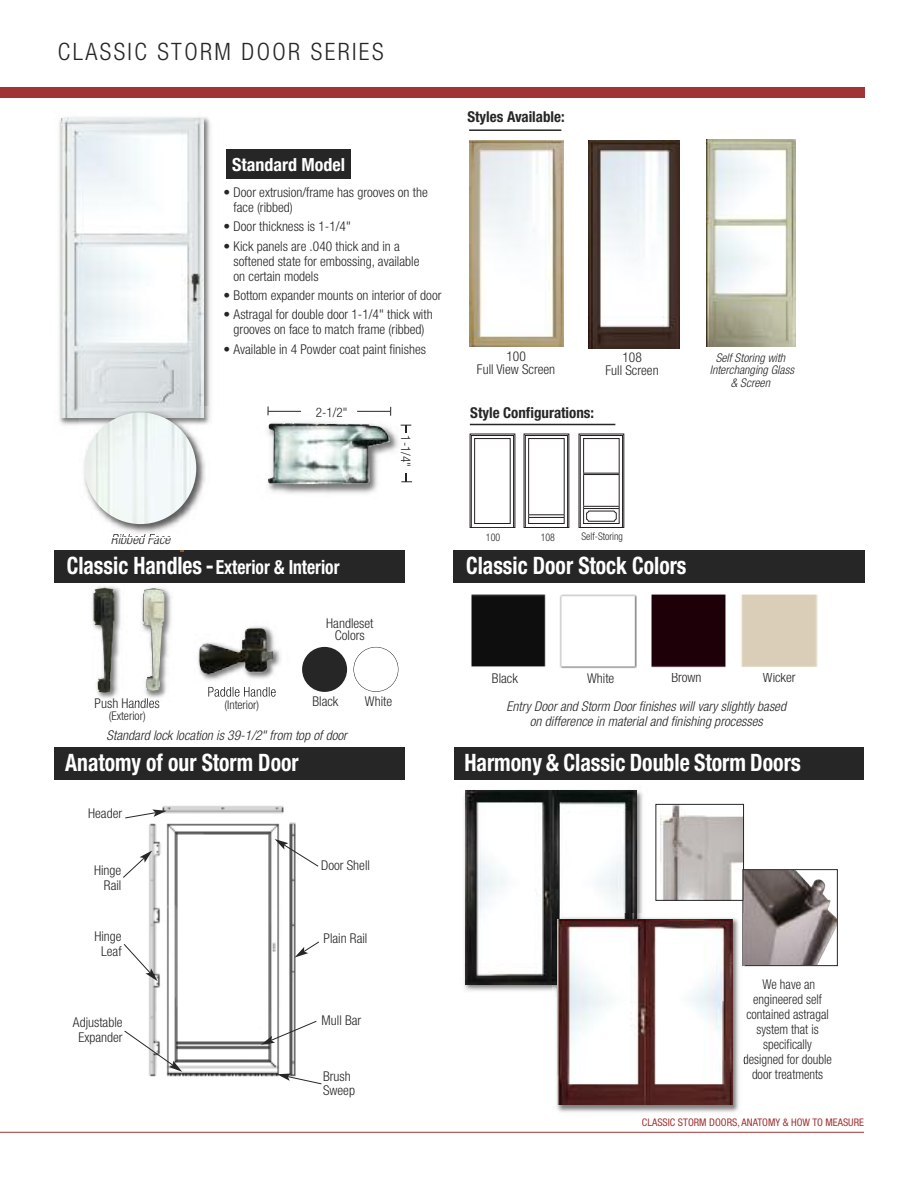
<style>
.page{position:relative;width:918px;height:1188px;background:#fff}
.page>*{position:absolute;margin:0;border:0;box-sizing:border-box;transform-origin:0 0}
.t1{font:700 condensed 24px "Helvetica Neue";color:#fff;scale:.9 1}
.t2{font:700 condensed 24px "Helvetica Neue";color:#fff;scale:.91 1}
.t3{font:300 condensed 24px "Helvetica Neue";letter-spacing:.1em;color:#272627}
.t4{font:700 condensed 19.5px "Helvetica Neue";color:#fff;scale:.9 1}
.t5{font:700 condensed 18px "Helvetica Neue";color:#fff}
.t6{font:700 condensed 15px "Helvetica Neue";color:#272627}
.t7{font:300 condensed 13.5px/15px "Helvetica Neue";color:#272627;text-align:center}
.t8{font:italic 300 condensed 13.5px/15px "Helvetica Neue";letter-spacing:.005em;color:#272627;text-align:center}
.t9{font:300 condensed 13.5px/15px "Helvetica Neue";color:#272627;text-align:center;scale:.94 1}
.t10{font:300 condensed 13.2px "Helvetica Neue";color:#272627}
.t11{font:italic 300 condensed 12px/12.8px "Helvetica Neue";letter-spacing:.005em;color:#272627;text-align:center}
.t12{font:300 condensed 12px "Helvetica Neue";color:#272627}
.t13{font:condensed 10.5px "Helvetica Neue";color:#a13536}
.t14{font:300 condensed 10.5px "Helvetica Neue";color:#272627;scale:.95 1}
.s1{font-size:24px}
</style>
<div class="page">
<hr style="left:0;top:1132px;width:864px;height:1px;background:#a13536">
<div style="left:0;top:87px;width:864px;height:11px;background:#a13536"></div>
<img style="left:589px;top:140px;width:91px;height:208px">
<img style="left:471px;top:594px;width:166px;height:75px">
<img style="left:80px;top:582px;width:49px;height:117px">
<img style="left:93px;top:588px;width:22px;height:105px">
<img style="left:129px;top:582px;width:52px;height:121px">
<svg style="left:129px;top:698px;width:10px;height:6px"></svg>
<img style="left:139px;top:698px;width:20px;height:6px">
<img style="left:143px;top:588px;width:21px;height:103px">
<img style="left:198px;top:626px;width:107px;height:61px">
<img style="left:208px;top:687px;width:68px;height:10px">
<img style="left:199px;top:628px;width:74px;height:47px">
<img style="left:651px;top:594px;width:167px;height:74px">
<div style="left:302px;top:647px;width:45px;height:45px;background:#272627;border-radius:50%"></div>
<div style="left:353px;top:647px;width:45px;height:45px;border:1px solid #272627;border-radius:50%"></div>
<div style="left:54px;top:550px;width:810px;height:32px;background:#272627"></div>
<img style="left:149px;top:806px;width:147px;height:271px">
<div style="left:54px;top:748px;width:810px;height:32px;background:#272627"></div>
<svg style="left:125px;top:809px;width:42px;height:10px"></svg>
<svg style="left:275px;top:839px;width:44px;height:28px"></svg>
<svg style="left:295px;top:941px;width:24px;height:17px"></svg>
<svg style="left:261px;top:1020px;width:56px;height:25px"></svg>
<svg style="left:277px;top:1074px;width:45px;height:11px"></svg>
<svg style="left:123px;top:850px;width:29px;height:29px"></svg>
<svg style="left:123px;top:943px;width:35px;height:38px"></svg>
<svg style="left:124px;top:1030px;width:58px;height:42px"></svg>
<div style="left:405px;top:743px;width:48px;height:43px;background:#fff"></div>
<div style="left:406px;top:547px;width:47px;height:44px;background:#fff"></div>
<img style="left:59px;top:117px;width:152px;height:309px">
<img style="left:62px;top:118px;width:142px;height:300px">
<img style="left:79px;top:418px;width:131px;height:116px">
<img style="left:113px;top:534px;width:58px;height:3px">
<svg style="left:204px;top:407px;width:6px;height:11px"></svg>
<img style="left:79px;top:407px;width:125px;height:11px">
<img style="left:85px;top:412px;width:111px;height:112px">
<img style="left:267px;top:406px;width:145px;height:88px">
<img style="left:268px;top:424px;width:122px;height:60px">
<svg style="left:401px;top:425px;width:10px;height:8px"></svg>
<svg style="left:401px;top:474px;width:11px;height:8px"></svg>
<hr style="left:268px;top:411px;width:33px;height:1px;background:#272627">
<hr style="left:357px;top:411px;width:33px;height:1px;background:#272627">
<div style="left:471px;top:435px;width:43px;height:93px;border:1px solid #231f20"></div>
<div style="left:474px;top:438px;width:37px;height:86px;border:1px solid #231f20"></div>
<div style="left:528px;top:438px;width:37px;height:86px;border:1px solid #231f20"></div>
<hr style="left:529px;top:514px;width:35px;height:1px;background:#231f20">
<hr style="left:529px;top:517px;width:35px;height:1px;background:#231f20">
<div style="left:524px;top:434px;width:45px;height:94px;border:1px solid #231f20"></div>
<div style="left:583px;top:438px;width:37px;height:86px;border:1px solid #231f20"></div>
<hr style="left:584px;top:473px;width:35px;height:1px;background:#231f20">
<hr style="left:584px;top:474px;width:35px;height:1px;background:#231f20">
<div style="left:579px;top:434px;width:45px;height:94px;border:1px solid #231f20"></div>
<hr style="left:583px;top:508px;width:36px;height:1px;background:#231f20">
<hr style="left:583px;top:506px;width:36px;height:1px;background:#231f20">
<div style="left:586px;top:511px;width:31px;height:11px;border:1px solid #231f20;border-radius:2px"></div>
<img style="left:470px;top:141px;width:93px;height:206px">
<img style="left:706px;top:140px;width:90px;height:207px">
<div style="left:226px;top:149px;width:125px;height:30px;background:#272627"></div>
<hr style="left:470px;top:424px;width:145px;height:1px;background:#272627">
<hr style="left:469px;top:129px;width:92px;height:2px;background:#272627">
<img style="left:660px;top:806px;width:82px;height:93px">
<div style="left:656px;top:804px;width:88px;height:97px;border:1px solid #272627"></div>
<img style="left:744px;top:871px;width:92px;height:93px">
<div style="left:742px;top:869px;width:96px;height:97px;border:1px solid #272627"></div>
<img style="left:464px;top:790px;width:179px;height:201px">
<img style="left:465px;top:791px;width:171px;height:194px">
<img style="left:556px;top:918px;width:188px;height:195px">
<img style="left:742px;top:914px;width:2px;height:52px">
<img style="left:552px;top:914px;width:96px;height:83px">
<img style="left:558px;top:919px;width:174px;height:186px">
<h1 class="t3" style="left:58px;top:43px;width:327px">CLASSIC STORM DOOR SERIES</h1>
<h3 class="t5" style="left:232px;top:154px;width:114px">Standard Model</h3>
<p class="t7" style="left:234px;top:186px;width:196px;text-align:left;text-indent:-10px">• Door extrusion/frame has grooves on the face (ribbed)</p>
<p class="t7" style="left:224px;top:220px;width:129px">• Door thickness is 1-1/4"</p>
<p class="t7" style="left:234px;top:240px;width:187px;text-align:left;text-indent:-10px">• Kick panels are .040 thick and in a softened state for embossing, available on certain models</p>
<p class="t7" style="left:224px;top:289px;width:219px">• Bottom expander mounts on interior of door</p>
<p class="t7" style="left:224px;top:308px;width:211px">• Astragal for double door 1-1/4" thick with grooves on face to match frame (ribbed)</p>
<p class="t7" style="left:224px;top:343px;width:204px">• Available in 4 Powder coat paint finishes</p>
<p class="t10" style="left:316px;top:407px;width:33px">2-1/2"</p>
<p class="t10" style="left:411px;top:435px;width:33px;rotate:90deg">1-1/4"</p>
<p class="t6" style="left:467px;top:112px;width:99px">Styles Available:</p>
<p class="t7" style="left:477px;top:351px;width:80px;line-height:13.5px">100<br>Full View Screen</p>
<p class="t7" style="left:606px;top:351px;width:55px;line-height:13.5px">108<br>Full Screen</p>
<p class="t11" style="left:710px;top:352px;width:86px">Self Storing with<br>Interchanging Glass &amp; Screen</p>
<p class="t6" style="left:470px;top:408px;width:125px">Style Configurations:</p>
<p class="t8" style="left:111px;top:533px;width:61px">Ribbed Face</p>
<p class="t14" style="left:486px;top:533px;width:17px">100</p>
<p class="t14" style="left:541px;top:533px;width:17px">108</p>
<p class="t14" style="left:582px;top:533px;width:45px">Self-Storing</p>
<h2 class="t4" style="left:67px;top:560px;width:305px"><span class="s1">Classic Handles -</span>Exterior &amp; Interior</h2>
<h1 class="t1" style="left:466px;top:557px;width:246px">Classic Door Stock Colors</h1>
<p class="t7" style="left:95px;top:697px;width:67px">Push Handles</p>
<p class="t12" style="left:109px;top:711px;width:39px">(Exterior)</p>
<p class="t12" style="left:224px;top:700px;width:36px">(Interior)</p>
<p class="t7" style="left:326px;top:619px;width:49px;line-height:12px">Handleset<br>Colors</p>
<p class="t7" style="left:492px;top:672px;width:27px">Black</p>
<p class="t7" style="left:587px;top:672px;width:29px">White</p>
<p class="t7" style="left:671px;top:671px;width:32px">Brown</p>
<p class="t7" style="left:763px;top:671px;width:34px">Wicker</p>
<p class="t7" style="left:312px;top:695px;width:27px">Black</p>
<p class="t7" style="left:365px;top:695px;width:29px">White</p>
<p class="t8" style="left:507px;top:700px;width:281px">Entry Door and Storm Door finishes will vary slightly based on difference in material and finishing processes</p>
<p class="t8" style="left:107px;top:729px;width:242px">Standard lock location is 39-1/2" from top of door</p>
<h1 class="t1" style="left:65px;top:754px;width:261px">Anatomy of our Storm Door</h1>
<h1 class="t2" style="left:464px;top:754px;width:371px">Harmony &amp; Classic Double Storm Doors</h1>
<p class="t7" style="left:88px;top:807px;width:35px">Header</p>
<p class="t7" style="left:94px;top:864px;width:29px;text-align:right">Hinge<br>Rail</p>
<p class="t7" style="left:321px;top:859px;width:50px">Door Shell</p>
<p class="t7" style="left:94px;top:930px;width:29px">Hinge<br>Leaf</p>
<p class="t7" style="left:324px;top:932px;width:45px">Plain Rail</p>
<p class="t7" style="left:73px;top:1015px;width:51px">Adjustable<br>Expander</p>
<p class="t7" style="left:322px;top:1014px;width:41px">Mull Bar</p>
<p class="t7" style="left:323px;top:1071px;width:33px;line-height:13.5px;text-align:left">Brush<br>Sweep</p>
<p class="t9" style="left:743px;top:978px;width:96px">We have an engineered self contained astragal system that is specifically designed for double door treatments</p>
<p class="t13" style="left:642px;top:1119px;width:224px">CLASSIC STORM DOORS, ANATOMY &amp; HOW TO MEASURE</p>
</div>
